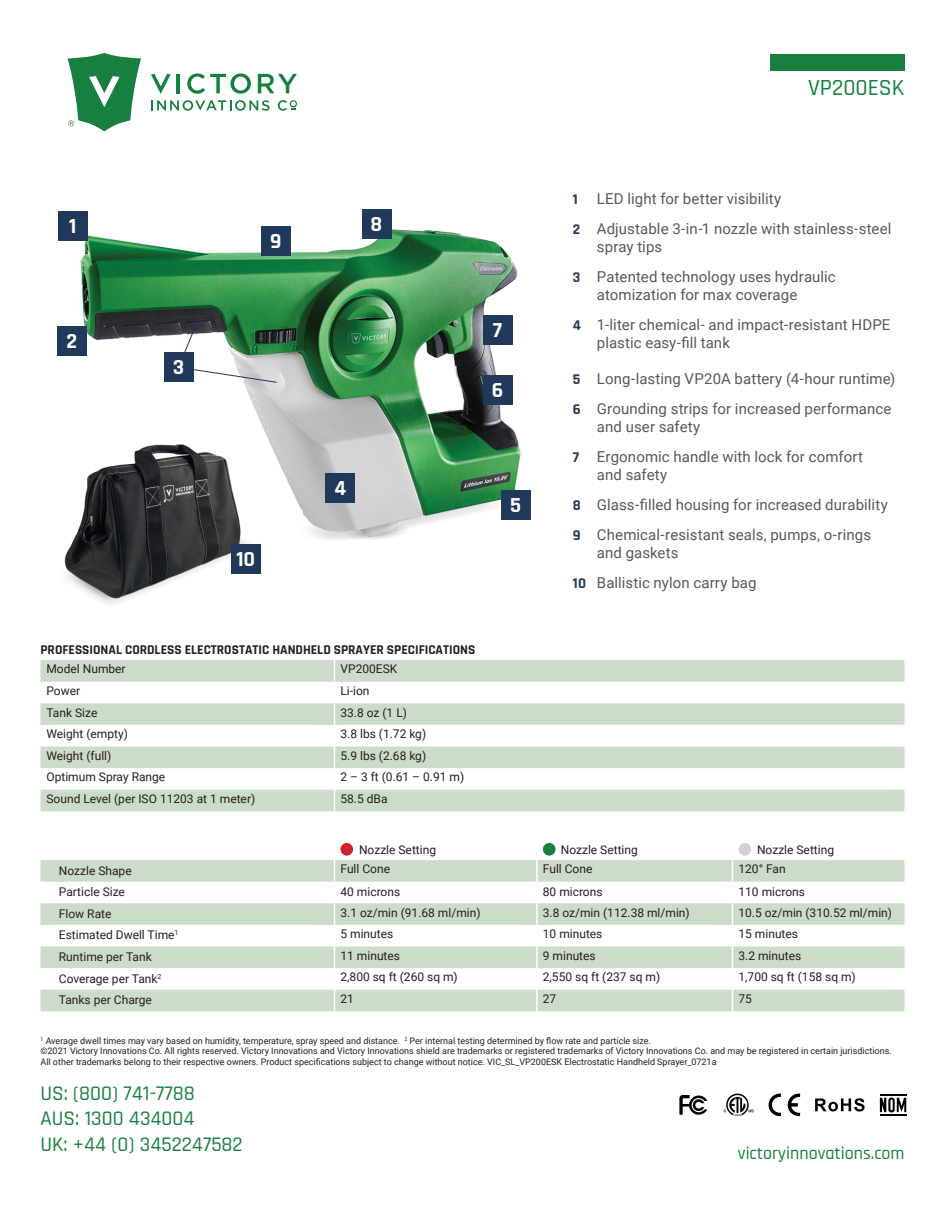
<style>
.page{position:relative;width:945px;height:1215px;background:#fff}
.page>*{position:absolute;margin:0;border:0;box-sizing:border-box;transform-origin:0 0}
.t1{font:500 23.4px "Rajdhani";color:#17803f}
.t2{font:700 21.75px "Rajdhani";color:#fff}
.t3{font:500 21px "Rajdhani";color:#17803f}
.t4{font:500 18px "Rajdhani";color:#17803f}
.t5{font:15px/18px "Roboto";letter-spacing:.005em;color:#57585a}
.t6{font:700 15px "Rajdhani";color:#20395a}
.t7{font:700 13.5px "Rajdhani";color:#231f20}
.Data_Copy{font:12px "Roboto";color:#231f20}
.Data_Title{font:12px "Roboto";color:#231f20}
.t8{font:9px "Roboto";color:#231f20}
.s1{font-family:"Rajdhani";font-weight:700;color:#20395a}
</style>
<div class="page">
<div style="left:770px;top:54px;width:134px;height:17px;background:#17803f"></div>
<svg style="left:278px;top:100px;width:19px;height:11px"></svg>
<hr style="left:177px;top:74px;width:3px;height:19px;background:#17803f">
<svg style="left:187px;top:73px;width:64px;height:21px"></svg>
<svg style="left:258px;top:74px;width:39px;height:19px"></svg>
<svg style="left:151px;top:74px;width:20px;height:20px"></svg>
<svg style="left:151px;top:100px;width:119px;height:11px"></svg>
<svg style="left:67px;top:53px;width:74px;height:78px"></svg>
<svg style="left:40px;top:860px;width:864px;height:151px;fill:#cddbca"></svg>
<svg style="left:334px;top:860px;width:1px;height:151px"></svg>
<hr style="left:536px;top:860px;width:2px;height:22px;background:#fff">
<hr style="left:536px;top:882px;width:2px;height:21px;background:#fff">
<hr style="left:536px;top:903px;width:2px;height:22px;background:#fff">
<hr style="left:536px;top:925px;width:2px;height:22px;background:#fff">
<hr style="left:536px;top:947px;width:2px;height:21px;background:#fff">
<hr style="left:536px;top:968px;width:2px;height:22px;background:#fff">
<hr style="left:536px;top:990px;width:2px;height:21px;background:#fff">
<svg style="left:732px;top:860px;width:1px;height:151px"></svg>
<div style="left:341px;top:843px;width:12px;height:13px;background:#d1232a;border-radius:50%"></div>
<div style="left:543px;top:843px;width:13px;height:13px;background:#17803f;border-radius:50%"></div>
<div style="left:738px;top:843px;width:13px;height:13px;background:#d1d2d4;border-radius:50%"></div>
<svg style="left:769px;top:1094px;width:12px;height:22px"></svg>
<svg style="left:788px;top:1094px;width:12px;height:22px"></svg>
<svg style="left:724px;top:1094px;width:30px;height:22px"></svg>
<svg style="left:679px;top:1095px;width:28px;height:20px"></svg>
<svg style="left:880px;top:1098px;width:26px;height:14px"></svg>
<hr style="left:880px;top:1094px;width:26px;height:2px;background:#000">
<hr style="left:880px;top:1114px;width:26px;height:2px;background:#000">
<svg style="left:815px;top:1098px;width:50px;height:14px"></svg>
<svg style="left:40px;top:660px;width:864px;height:151px;fill:#cddbca"></svg>
<svg style="left:334px;top:660px;width:1px;height:151px"></svg>
<img style="left:80px;top:228px;width:451px;height:312px">
<svg style="left:178px;top:316px;width:99px;height:67px"></svg>
<div style="left:164px;top:352px;width:30px;height:30px;background:#20395a"></div>
<div style="left:326px;top:473px;width:29px;height:30px;background:#20395a"></div>
<div style="left:501px;top:490px;width:29px;height:30px;background:#20395a"></div>
<div style="left:483px;top:315px;width:29px;height:30px;background:#20395a"></div>
<div style="left:483px;top:375px;width:29px;height:30px;background:#20395a"></div>
<div style="left:261px;top:226px;width:30px;height:30px;background:#20395a"></div>
<div style="left:362px;top:209px;width:30px;height:30px;background:#20395a"></div>
<div style="left:58px;top:211px;width:30px;height:30px;background:#20395a"></div>
<div style="left:57px;top:326px;width:30px;height:30px;background:#20395a"></div>
<svg style="left:103px;top:530px;width:166px;height:74px"></svg>
<img style="left:64px;top:441px;width:181px;height:160px">
<div style="left:231px;top:544px;width:30px;height:30px;background:#20395a"></div>
<p class="t2" style="left:69px;top:213px;width:9px">1</p>
<p class="t2" style="left:371px;top:211px;width:13px">8</p>
<p class="t2" style="left:270px;top:228px;width:13px">9</p>
<p class="t2" style="left:66px;top:327px;width:12px">2</p>
<p class="t2" style="left:173px;top:354px;width:13px">3</p>
<p class="t2" style="left:493px;top:317px;width:11px">7</p>
<p class="t2" style="left:492px;top:377px;width:13px">6</p>
<p class="t2" style="left:236px;top:546px;width:20px">10</p>
<p class="t2" style="left:335px;top:475px;width:13px">4</p>
<p class="t7" style="left:40px;top:642px;width:436px">PROFESSIONAL CORDLESS ELECTROSTATIC HANDHELD SPRAYER SPECIFICATIONS</p>
<p class="Data_Copy" style="left:46px;top:661px;width:81px">Model Number</p>
<p class="Data_Copy" style="left:340px;top:661px;width:58px">VP200ESK</p>
<p class="Data_Copy" style="left:46px;top:682px;width:35px">Power</p>
<p class="Data_Copy" style="left:340px;top:682px;width:31px">Li-ion</p>
<p class="Data_Copy" style="left:46px;top:704px;width:52px">Tank Size</p>
<p class="Data_Copy" style="left:340px;top:704px;width:68px">33.8 oz (1 L)</p>
<p class="Data_Copy" style="left:46px;top:726px;width:83px">Weight (empty)</p>
<p class="Data_Copy" style="left:340px;top:726px;width:87px">3.8 lbs (1.72 kg)</p>
<p class="Data_Copy" style="left:46px;top:747px;width:66px">Weight (full)</p>
<p class="Data_Copy" style="left:340px;top:747px;width:87px">5.9 lbs (2.68 kg)</p>
<p class="Data_Copy" style="left:46px;top:769px;width:120px">Optimum Spray Range</p>
<p class="Data_Copy" style="left:340px;top:769px;width:125px">2 – 3 ft (0.61 – 0.91 m)</p>
<p class="Data_Copy" style="left:46px;top:790px;width:210px">Sound Level (per ISO 11203 at 1 meter)</p>
<p class="Data_Copy" style="left:340px;top:790px;width:49px">58.5 dBa</p>
<p class="t2" style="left:510px;top:491px;width:12px">5</p>
<p class="t1" style="left:808px;top:74px;width:98px">VP200ESK</p>
<p class="t6" style="left:573px;top:190px;width:7px">1</p>
<p class="t5" style="left:597px;top:190px;width:186px">LED light for better visibility</p>
<p class="t5" style="left:597px;top:220px;width:296px;text-indent:-24px"><span class="s1">2</span> Adjustable 3-in-1 nozzle with stainless-steel spray tips</p>
<p class="t5" style="left:597px;top:268px;width:240px;text-indent:-24px"><span class="s1">3</span> Patented technology uses hydraulic atomization for max coverage</p>
<p class="t5" style="left:597px;top:316px;width:295px;text-indent:-24px"><span class="s1">4</span> 1-liter chemical- and impact-resistant HDPE plastic easy-fill tank</p>
<p class="t5" style="left:573px;top:370px;width:324px"><span class="s1">5</span> Long-lasting VP20A battery (4-hour runtime)</p>
<p class="t5" style="left:597px;top:400px;width:296px;text-indent:-24px"><span class="s1">6</span> Grounding strips for increased performance and user safety</p>
<p class="t5" style="left:573px;top:448px;width:292px"><span class="s1">7</span> Ergonomic handle with lock for comfort</p>
<p class="t5" style="left:597px;top:466px;width:72px">and safety</p>
<p class="t5" style="left:573px;top:496px;width:316px"><span class="s1">8</span> Glass-filled housing for increased durability</p>
<p class="t5" style="left:573px;top:526px;width:300px"><span class="s1">9</span> Chemical-resistant seals, pumps, o-rings</p>
<p class="t5" style="left:597px;top:544px;width:83px">and gaskets</p>
<p class="t5" style="left:573px;top:574px;width:185px"><span class="s1">10</span> Ballistic nylon carry bag</p>
<p class="Data_Copy" style="left:359px;top:841px;width:79px">Nozzle Setting</p>
<p class="Data_Copy" style="left:561px;top:841px;width:79px">Nozzle Setting</p>
<p class="Data_Copy" style="left:757px;top:841px;width:79px">Nozzle Setting</p>
<p class="Data_Title" style="left:59px;top:862px;width:74px">Nozzle Shape</p>
<p class="Data_Copy" style="left:340px;top:861px;width:51px">Full Cone</p>
<p class="Data_Copy" style="left:543px;top:861px;width:51px">Full Cone</p>
<p class="Data_Copy" style="left:738px;top:861px;width:49px">120° Fan</p>
<p class="Data_Title" style="left:59px;top:883px;width:67px">Particle Size</p>
<p class="Data_Copy" style="left:340px;top:883px;width:61px">40 microns</p>
<p class="Data_Copy" style="left:543px;top:883px;width:61px">80 microns</p>
<p class="Data_Copy" style="left:738px;top:883px;width:68px">110 microns</p>
<p class="Data_Title" style="left:59px;top:905px;width:54px">Flow Rate</p>
<p class="Data_Copy" style="left:340px;top:904px;width:142px">3.1 oz/min (91.68 ml/min)</p>
<p class="Data_Copy" style="left:543px;top:904px;width:148px">3.8 oz/min (112.38 ml/min)</p>
<p class="Data_Copy" style="left:738px;top:904px;width:155px">10.5 oz/min (310.52 ml/min)</p>
<p class="Data_Title" style="left:59px;top:927px;width:121px">Estimated Dwell Time<sup>1</sup></p>
<p class="Data_Copy" style="left:340px;top:926px;width:54px">5 minutes</p>
<p class="Data_Copy" style="left:543px;top:926px;width:61px">10 minutes</p>
<p class="Data_Copy" style="left:738px;top:926px;width:61px">15 minutes</p>
<p class="Data_Title" style="left:59px;top:948px;width:94px">Runtime per Tank</p>
<p class="Data_Copy" style="left:340px;top:947px;width:61px">11 minutes</p>
<p class="Data_Copy" style="left:543px;top:947px;width:54px">9 minutes</p>
<p class="Data_Copy" style="left:738px;top:947px;width:64px">3.2 minutes</p>
<p class="Data_Title" style="left:59px;top:970px;width:104px">Coverage per Tank<sup>2</sup></p>
<p class="Data_Copy" style="left:340px;top:969px;width:119px">2,800 sq ft (260 sq m)</p>
<p class="Data_Copy" style="left:543px;top:969px;width:119px">2,550 sq ft (237 sq m)</p>
<p class="Data_Copy" style="left:738px;top:969px;width:119px">1,700 sq ft (158 sq m)</p>
<p class="Data_Title" style="left:59px;top:991px;width:94px">Tanks per Charge</p>
<p class="Data_Copy" style="left:340px;top:990px;width:15px">21</p>
<p class="Data_Copy" style="left:543px;top:990px;width:15px">27</p>
<p class="Data_Copy" style="left:738px;top:990px;width:15px">75</p>
<p class="t8" style="left:40px;top:1034px;width:612px"><sup>1</sup> Average dwell times may vary based on humidity, temperature, spray speed and distance. <sup>2</sup> Per internal testing determined by flow rate and particle size.</p>
<p class="t8" style="left:40px;top:1045px;width:853px">©2021 Victory Innovations Co. All rights reserved. Victory Innovations and Victory Innovations shield are trademarks or registered trademarks of Victory Innovations Co. and may be registered in certain jurisdictions.</p>
<p class="t8" style="left:40px;top:1055px;width:678px">All other trademarks belong to their respective owners. Product specifications subject to change without notice. VIC_SL_VP200ESK Electrostatic Handheld Sprayer_0721a</p>
<p class="t3" style="left:40px;top:1081px;width:156px">US: (800) 741-7788</p>
<p class="t3" style="left:40px;top:1106px;width:155px">AUS: 1300 434004</p>
<p class="t3" style="left:40px;top:1132px;width:204px">UK: +44 (0) 3452247582</p>
<p class="t4" style="left:738px;top:1143px;width:168px">victoryinnovations.com</p>
</div>
